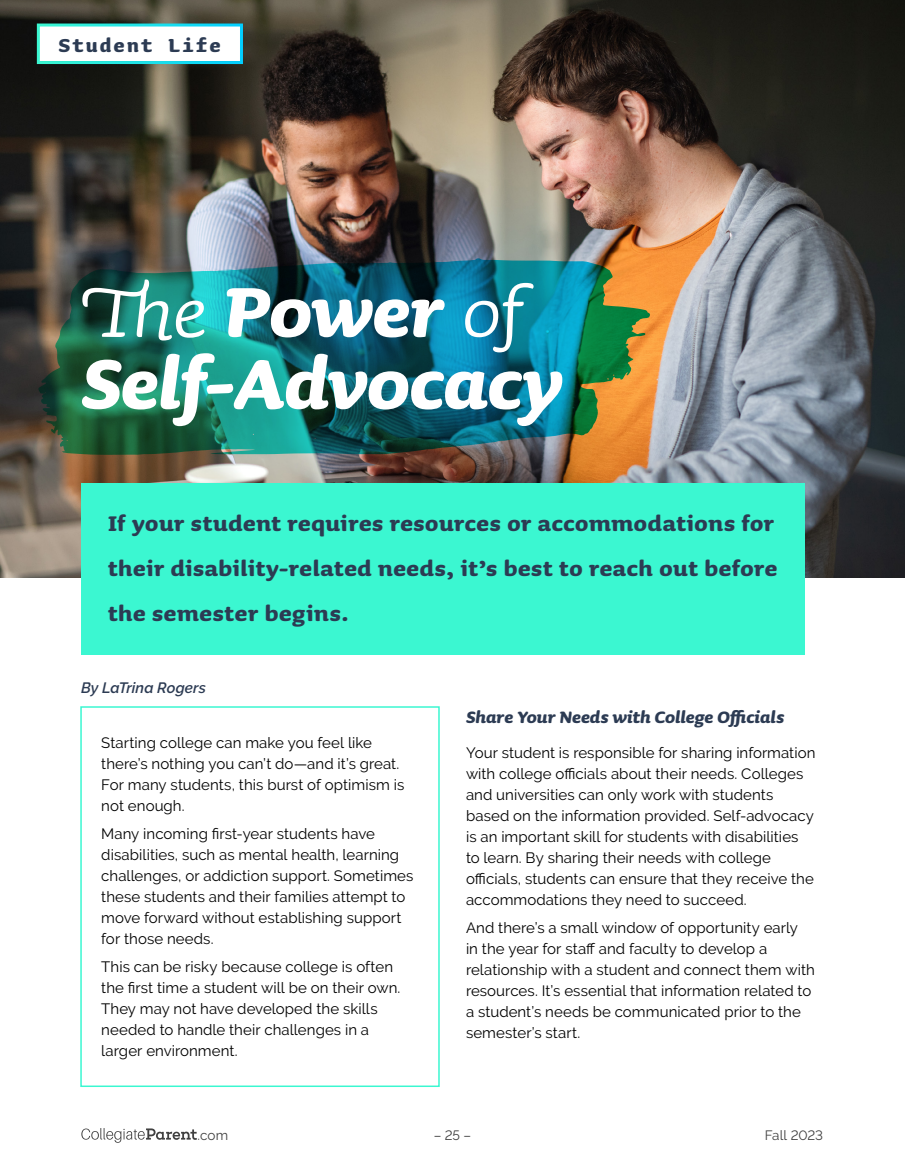
<style>
.page{position:relative;width:905px;height:1175px;background:#fff}
.page>*{position:absolute;margin:0;border:0;box-sizing:border-box;transform-origin:0 0}
.H1___Article_Title___Student_Life{font:italic 700 90px/72px "Sauna Pro";letter-spacing:-.01em;color:#fff}
.P___Opener_Sauna_Green_SPAN{font:700 27px/45px "Sauna Pro";letter-spacing:.025em;color:#2c3b53}
.TOC___Section_Head___GrnBlu___Student_Li{font:700 24px "Sauna Mono Pro";letter-spacing:.07em;color:#2c3b53}
.H2___Advocacy_Head{font:italic 700 21px "Sauna Pro";color:#2c3b53}
.P___Article_Text_Raleway_10{font:15px/21px "Raleway";letter-spacing:.005em;color:#000}
.P___Advocacy_Bordered{font:15px/21px "Raleway";letter-spacing:.005em;color:#000}
.P___Byline_Smaller{font:italic 600 15px "Raleway";letter-spacing:.005em;color:#2c3b53}
.t1{font:13.5px "Raleway";letter-spacing:-.005em;color:#404040}
.s1{font-family:"Sauna Pro Regular Italic Swash";font-weight:400;font-style:normal}
</style>
<div class="page">
<img style="left:0;top:0;width:904px;height:577px">
<img style="left:38px;top:258px;width:612px;height:135px">
<div style="left:81px;top:483px;width:723px;height:171px;background:#3bf7d1"></div>
<div style="left:80px;top:706px;width:360px;height:381px;border:2px solid #3bf7d1"></div>
<svg style="left:81px;top:1128px;width:116px;height:15px"></svg>
<div style="left:38px;top:26px;width:203px;height:35px;background:#fff"></div>
<div style="left:37px;top:24px;width:206px;height:40px;border:3px solid #fff"></div>
<p class="TOC___Section_Head___GrnBlu___Student_Li" style="left:59px;top:31px;width:164px">Student Life</p>
<h1 class="H1___Article_Title___Student_Life" style="left:81px;top:273px;width:483px"><span class="s1">The</span> Power <span class="s1">of<br></span>Self‑Advocacy</h1>
<p class="P___Opener_Sauna_Green_SPAN" style="left:108px;top:500px;width:670px">If your student requires resources or accommodations for their disability-related needs, it’s best to reach out before the semester begins.</p>
<p class="P___Byline_Smaller" style="left:81px;top:679px;width:126px">By LaTrina Rogers</p>
<p class="P___Advocacy_Bordered" style="left:101px;top:732px;width:304px">Starting college can make you feel like there’s nothing you can’t do—and it’s great.<br>For many students, this burst of optimism is not enough.</p>
<p class="P___Advocacy_Bordered" style="left:101px;top:823px;width:313px">Many incoming first-year students have disabilities, such as mental health, learning challenges, or addiction support. Sometimes these students and their families attempt to move forward without establishing support for those needs.</p>
<p class="P___Advocacy_Bordered" style="left:101px;top:955px;width:301px">This can be risky because college is often the first time a student will be on their own.<br>They may not have developed the skills needed to handle their challenges in a larger environment.</p>
<h2 class="H2___Advocacy_Head" style="left:466px;top:705px;width:320px">Share Your Needs with College Officials</h2>
<p class="P___Article_Text_Raleway_10" style="left:466px;top:742px;width:351px">Your student is responsible for sharing information with college officials about their needs. Colleges and universities can only work with students based on the information provided. Self-advocacy is an important skill for students with disabilities to learn. By sharing their needs with college officials, students can ensure that they receive the accommodations they need to succeed.</p>
<p class="P___Article_Text_Raleway_10" style="left:466px;top:916px;width:350px">And there’s a small window of opportunity early<br>in the year for staff and faculty to develop a relationship with a student and connect them with resources. It’s essential that information related to a student’s needs be communicated prior to the semester’s start.</p>
<p class="t1" style="left:198px;top:1127px;width:32px">.com</p>
<p class="t1" style="left:433px;top:1127px;width:39px">– 25 –</p>
<p class="t1" style="left:765px;top:1127px;width:60px">Fall 2023</p>
</div>
